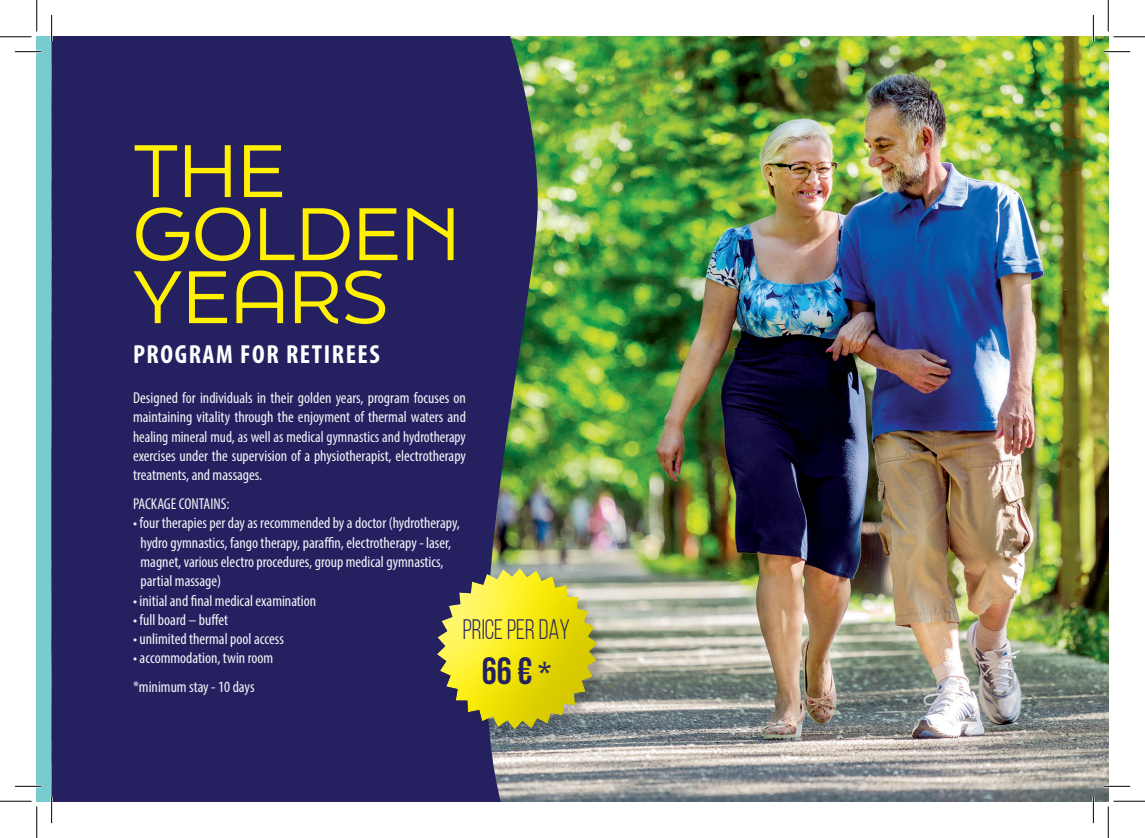
<style>
.page{position:relative;width:1145px;height:838px;background:#fff}
.page>*{position:absolute;margin:0;border:0;box-sizing:border-box;transform-origin:0 0}
.t1{font:70px/63px "Final Six";color:#fff101;scale:1.06 1}
.t2{font:700 37.8px "Bebas Neue";color:#252161}
.t3{font:28px "Bebas Neue";color:#252161;scale:.9 1}
.t4{font:700 condensed 26.25px "Myriad Pro";letter-spacing:.06em;color:#fff}
.t5{font:condensed 15.75px/19.2px "Myriad Pro";color:#fff}
.s1{font-size:31.5px}
</style>
<div class="page">
<img style="left:538px;top:37px;width:570px;height:764px">
<div style="left:52px;top:37px;width:486px;height:764px;background:#252161"></div>
<img style="left:406px;top:535px;width:223px;height:223px">
<hr style="left:1104px;top:51px;width:26px;height:2px;background:#fff">
<hr style="left:1104px;top:785px;width:26px;height:2px;background:#fff">
<hr style="left:51px;top:15px;width:2px;height:26px;background:#fff">
<hr style="left:51px;top:796px;width:2px;height:27px;background:#fff">
<hr style="left:1092px;top:15px;width:2px;height:26px;background:#fff">
<hr style="left:1092px;top:796px;width:2px;height:27px;background:#fff">
<svg style="left:1104px;top:51px;width:26px;height:1px"></svg>
<svg style="left:1104px;top:786px;width:26px;height:1px"></svg>
<svg style="left:15px;top:15px;width:37px;height:808px"></svg>
<svg style="left:1093px;top:15px;width:1px;height:26px"></svg>
<svg style="left:1093px;top:796px;width:1px;height:27px"></svg>
<hr style="left:0;top:36px;width:32px;height:2px;background:#fff">
<hr style="left:0;top:800px;width:32px;height:2px;background:#fff">
<hr style="left:36px;top:0;width:2px;height:31px;background:#fff">
<hr style="left:36px;top:806px;width:2px;height:31px;background:#fff">
<hr style="left:0;top:36px;width:32px;height:1px;background:#000">
<hr style="left:1113px;top:36px;width:32px;height:1px;background:#000">
<hr style="left:0;top:800px;width:32px;height:1px;background:#000">
<hr style="left:1113px;top:800px;width:32px;height:1px;background:#000">
<hr style="left:36px;top:0;width:1px;height:31px;background:#000">
<hr style="left:36px;top:806px;width:1px;height:31px;background:#000">
<hr style="left:1108px;top:0;width:1px;height:31px;background:#000">
<hr style="left:1108px;top:806px;width:1px;height:31px;background:#000">
<h1 class="t1" style="left:133px;top:138px;width:310px">THE<br>GOLDEN<br>YEARS</h1>
<h3 class="t4" style="left:133px;top:338px;width:248px">PROGRAM FOR RETIREES</h3>
<p class="t5" style="left:133px;top:388px;width:334px;text-align:justify">Designed for individuals in their golden years, program focuses on maintaining vitality through the enjoyment of thermal waters and healing mineral mud, as well as medical gymnastics and hydrotherapy exercises under the supervision of a physiotherapist, electrotherapy treatments, and massages.</p>
<p class="t5" style="left:133px;top:494px;width:98px">PACKAGE CONTAINS:</p>
<p class="t5" style="left:141px;top:513px;width:321px;text-indent:-7px">• four therapies per day as recommended by a doctor (hydrotherapy, hydro gymnastics, fango therapy, paraffin, electrotherapy - laser, magnet, various electro procedures, group medical gymnastics, partial massage)</p>
<p class="t5" style="left:133px;top:590px;width:185px">• initial and final medical examination</p>
<p class="t5" style="left:133px;top:609px;width:97px">• full board – buffet</p>
<p class="t5" style="left:133px;top:629px;width:152px">• unlimited thermal pool access</p>
<p class="t5" style="left:133px;top:643px;width:142px;line-height:29.2px">• accommodation, twin room *minimum stay - 10 days</p>
<h3 class="t3" style="left:463px;top:613px;width:121px">PRICE PER DAY</h3>
<h2 class="t2" style="left:482px;top:650px;width:71px">66 € <span class="s1">*</span></h2>
</div>
